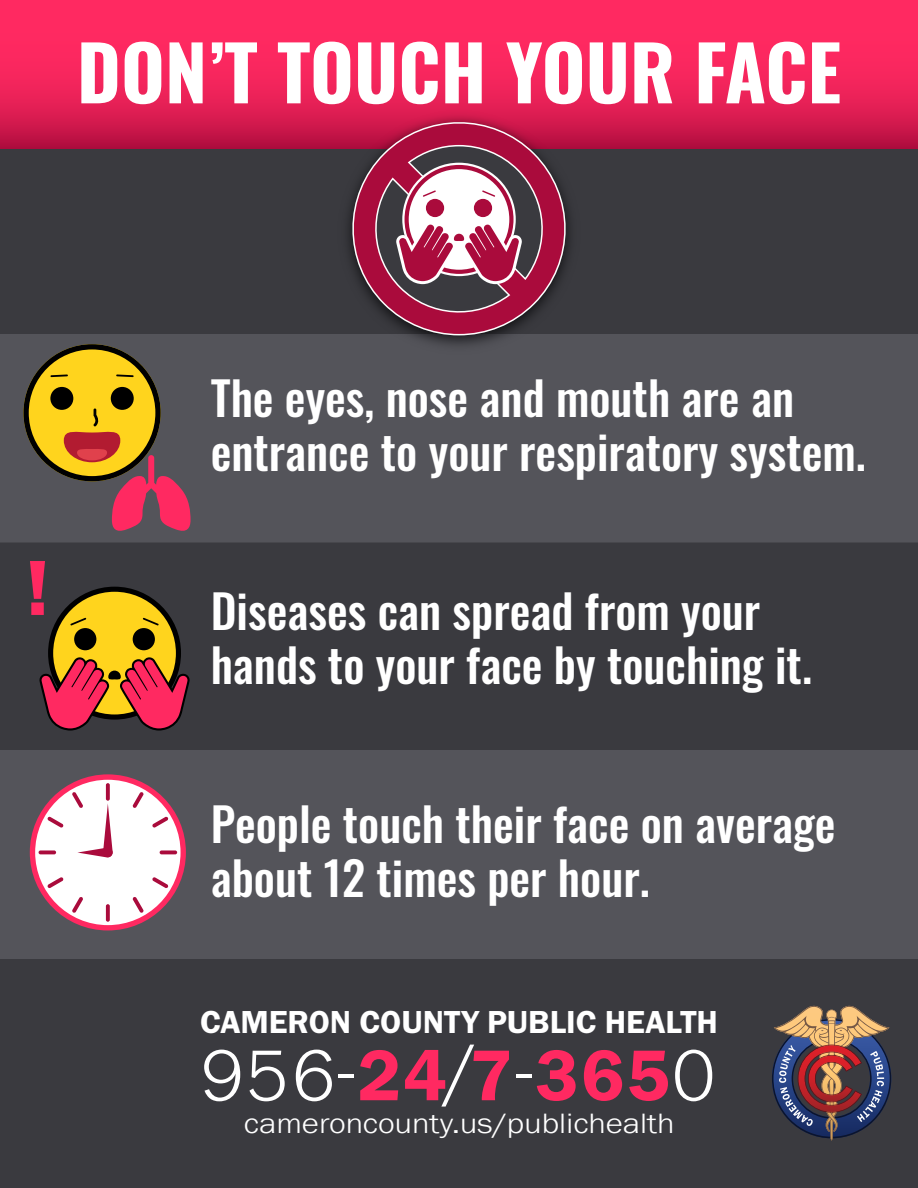
<style>
.page{position:relative;width:918px;height:1188px;background:#3a3a3f}
.page>*{position:absolute;margin:0;border:0;box-sizing:border-box;transform-origin:0 0}
.t1{font:80.85px "Franklin Gothic URW Dem";color:#ff2961}
.t2{font:700 75.15px "Oswald";color:#fff}
.t3{font:300 74.25px "Franklin Gothic URW";color:#fff}
.t4{font:500 46.5px/53.2px "Oswald";color:#fff}
.t5{font:33px "Franklin Gothic URW Dem";color:#fff}
.t6{font:300 28.95px "Franklin Gothic URW";color:#fff;scale:1.14 1}
.s1{font-family:"Franklin Gothic URW Dem";font-weight:400;color:#ff2961}
</style>
<div class="page">
<div style="left:0;top:334px;width:918px;height:208px;background:#54545a"></div>
<div style="left:0;top:750px;width:918px;height:209px;background:#54545a"></div>
<svg style="left:0;top:0;width:918px;height:149px;background:#ee2359"></svg>
<svg style="left:772px;top:1006px;width:119px;height:135px"></svg>
<img style="left:334px;top:108px;width:250px;height:238px">
<svg style="left:341px;top:113px;width:236px;height:223px"></svg>
<svg style="left:396px;top:165px;width:126px;height:119px;background:#bf8194"></svg>
<svg style="left:39px;top:587px;width:151px;height:144px"></svg>
<svg style="left:23px;top:344px;width:168px;height:187px"></svg>
<svg style="left:30px;top:774px;width:156px;height:156px"></svg>
<h2 class="t2" style="left:77px;top:33px;width:766px">DON’T TOUCH YOUR FACE</h2>
<h1 class="t1" style="left:26px;top:538px;width:25px">!</h1>
<p class="t4" style="left:211px;top:375px;width:657px">The eyes, nose and mouth are an entrance to your respiratory system.</p>
<p class="t4" style="left:211px;top:588px;width:603px">Diseases can spread from your hands to your face by touching it.</p>
<p class="t4" style="left:211px;top:801px;width:626px">People touch their face on average about 12 times per hour.</p>
<p class="t5" style="left:200px;top:1002px;width:519px">CAMERON COUNTY PUBLIC HEALTH</p>
<h3 class="t3" style="left:201px;top:1029px;width:516px">956-<span class="s1">24 7</span>/ -<span class="s1">365</span>0</h3>
<p class="t6" style="left:244px;top:1106px;width:379px">cameroncounty.us/publichealth</p>
</div>
